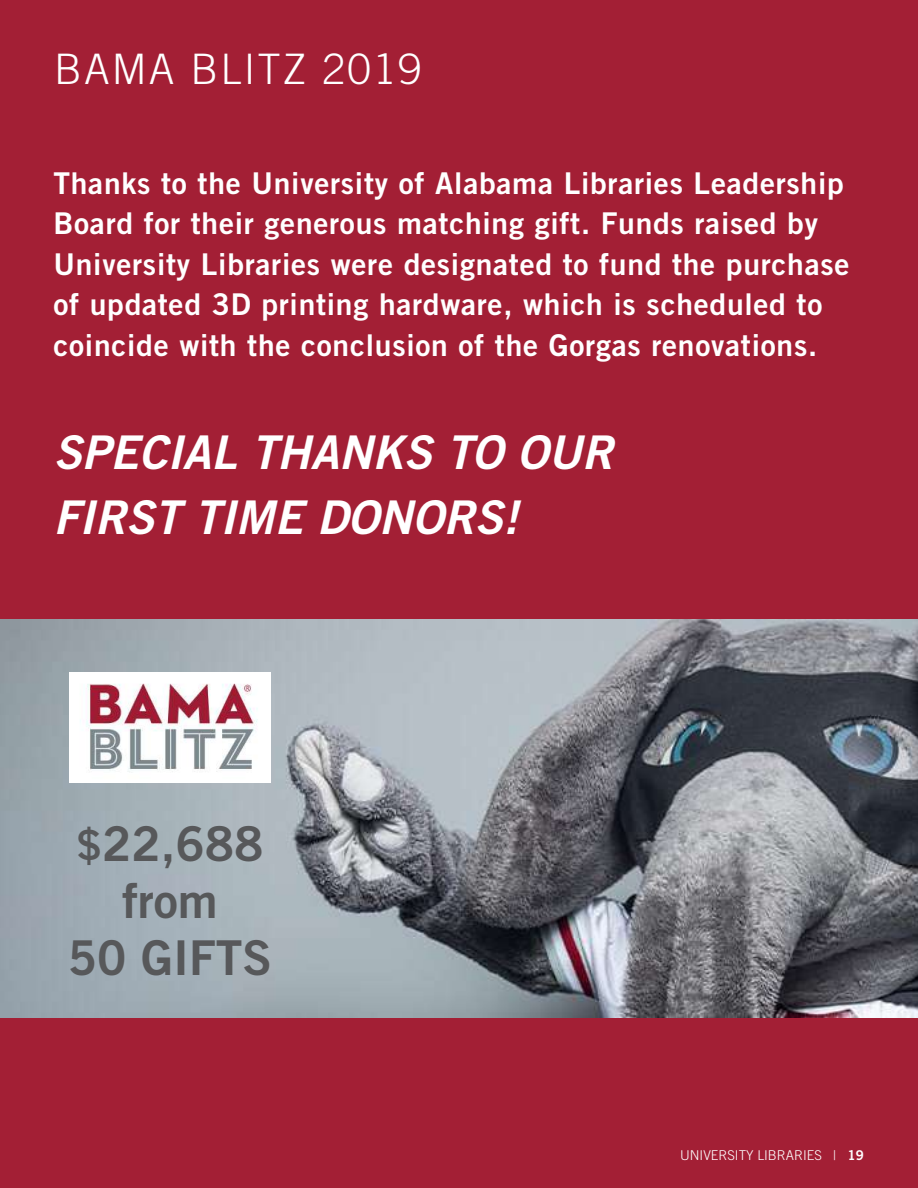
<style>
.page{position:relative;width:918px;height:1188px;background:#a31f35}
.page>*{position:absolute;margin:0;border:0;box-sizing:border-box;transform-origin:0 0}
.t1{font:48px/57px "Trade Gothic LT Std Bd 2";color:#57585a;text-align:center}
.t2{font:46.5px/64.5px "Trade Gothic LT Std Bd 2 Obl";color:#fff}
.t3{font:300 42px "Trade Gothic LT Std";letter-spacing:.05em;color:#fff}
.t4{font:30px/40.5px "Trade Gothic LT Std Bd 2";letter-spacing:.025em;color:#fff}
.t5{font:300 13.5px "Trade Gothic LT Std";color:#fff}
.s1{font-size:42px}
.s2{font-family:"Trade Gothic LT Std Bd 2";font-weight:400}
</style>
<div class="page">
<img style="left:0;top:620px;width:918px;height:398px">
<img style="left:69px;top:672px;width:202px;height:111px">
<h3 class="t3" style="left:54px;top:44px;width:369px">BAMA BLITZ 2019</h3>
<p class="t4" style="left:53px;top:162px;width:798px">Thanks to the University of Alabama Libraries Leadership Board for their generous matching gift. Funds raised by University Libraries were designated to fund the purchase of updated 3D printing hardware, which is scheduled to coincide with the conclusion of the Gorgas renovations.</p>
<h2 class="t2" style="left:53px;top:421px;width:561px">SPECIAL THANKS TO OUR<br>FIRST TIME DONORS!</h2>
<h1 class="t1" style="left:68px;top:815px;width:206px"><span class="s1">$</span>22,688 from<br>50 GIFTS</h1>
<p class="t5" style="left:680px;top:1147px;width:185px">UNIVERSITY LIBRARIES | <span class="s2">19</span></p>
</div>
